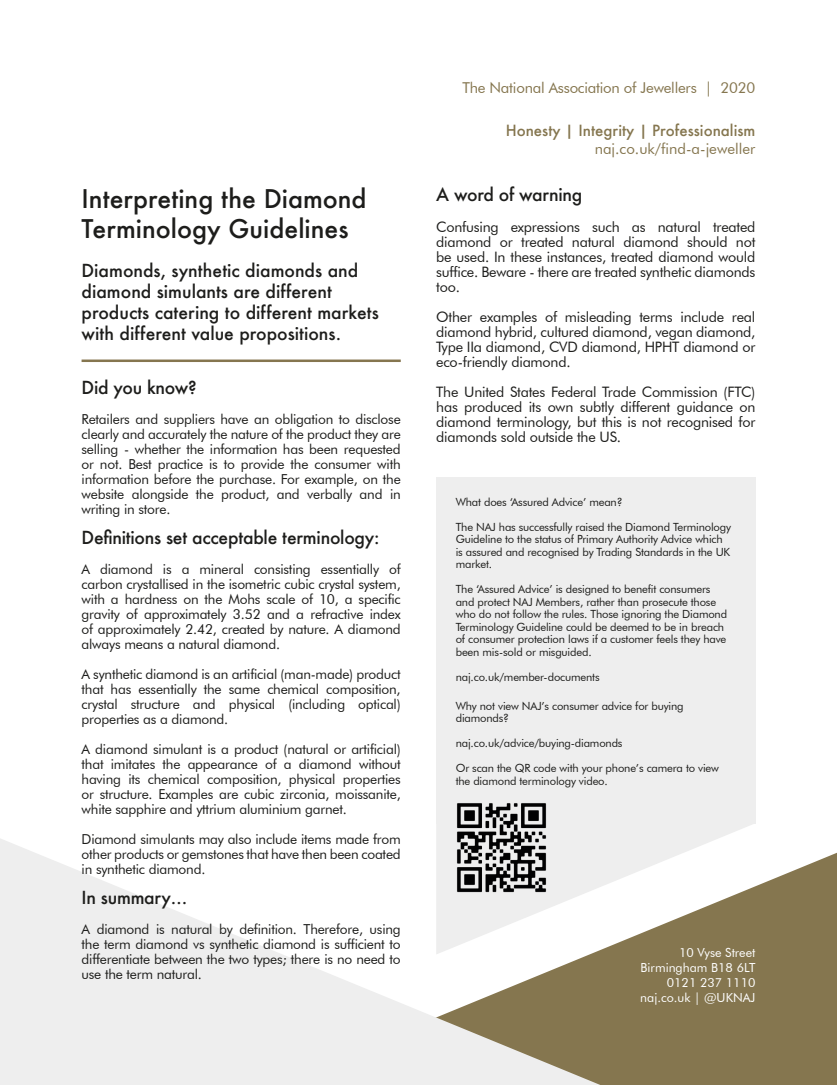
<style>
.page{position:relative;width:837px;height:1085px;background:#fff}
.page>*{position:absolute;margin:0;border:0;box-sizing:border-box;transform-origin:0 0}
.t1{font:500 25px/30px "Futura";color:#1d1d1b}
.t2{font:500 17.5px/21px "Futura";color:#1d1d1b}
.t3{font:15px "Futura BT";letter-spacing:-.015em;color:#85764f}
.t4{font:500 15px "Futura";color:#85764f}
.t5{font:14.38px/15px "Futura BT";letter-spacing:-.015em;color:#1d1d1b;text-align:justify}
.t6{font:13.75px/15px "Futura BT";letter-spacing:-.015em;color:#1d1d1b;text-align:justify}
.t7{font:12.5px "Futura BT";color:#fff}
.t8{font:11.25px/12.5px "Futura BT";letter-spacing:-.015em;color:#1d1d1b}
</style>
<div class="page">
<div style="left:600px;top:853px;width:236px;height:231px;background:#85764f"></div>
<div style="left:436px;top:477px;width:319px;height:346px;background:#eee"></div>
<svg style="left:436px;top:823px;width:319px;height:131px"></svg>
<svg style="left:0;top:838px;width:600px;height:246px;fill:#eee"></svg>
<img style="left:446px;top:803px;width:110px;height:99px">
<hr style="left:81px;top:359px;width:319px;height:3px;background:#85764f">
<p class="t1" style="left:81px;top:183px;width:286px">Interpreting the Diamond<br>Terminology Guidelines</p>
<p class="t2" style="left:81px;top:259px;width:298px">Diamonds, synthetic diamonds and diamond simulants are different products catering to different markets with different value propositions.</p>
<p class="t2" style="left:81px;top:376px;width:117px">Did you know?</p>
<p class="t6" style="left:81px;top:411px;width:320px">Retailers and suppliers have an obligation to disclose clearly and accurately the nature of the product they are selling - whether the information has been requested or not. Best practice is to provide the consumer with information before the purchase. For example, on the website alongside the product, and verbally and in writing in store.</p>
<p class="t2" style="left:81px;top:526px;width:299px">Definitions set acceptable terminology:</p>
<p class="t6" style="left:81px;top:561px;width:320px">A diamond is a mineral consisting essentially of carbon crystallised in the isometric cubic crystal system, with a hardness on the Mohs scale of 10, a specific gravity of approximately 3.52 and a refractive index of approximately 2.42, created by nature. A diamond always means a natural diamond.</p>
<p class="t6" style="left:81px;top:666px;width:320px">A synthetic diamond is an artificial (man-made) product that has essentially the same chemical composition, crystal structure and physical (including optical) properties as a diamond.</p>
<p class="t6" style="left:81px;top:741px;width:320px">A diamond simulant is a product (natural or artificial) that imitates the appearance of a diamond without having its chemical composition, physical properties or structure. Examples are cubic zirconia, moissanite, white sapphire and yttrium aluminium garnet.</p>
<p class="t6" style="left:81px;top:831px;width:320px">Diamond simulants may also include items made from other products or gemstones that have then been coated in synthetic diamond.</p>
<p class="t2" style="left:81px;top:886px;width:107px">In summary…</p>
<p class="t6" style="left:81px;top:921px;width:320px">A diamond is natural by definition. Therefore, using the term diamond vs synthetic diamond is sufficient to differentiate between the two types; there is no need to use the term natural.</p>
<p class="t3" style="left:462px;top:79px;width:294px">The National Association of Jewellers | 2020</p>
<p class="t4" style="left:505px;top:120px;width:251px">Honesty | Integrity | Professionalism</p>
<p class="t3" style="left:594px;top:139px;width:162px">naj.co.uk/find-a-jeweller</p>
<p class="t2" style="left:436px;top:184px;width:147px">A word of warning</p>
<p class="t5" style="left:436px;top:219px;width:320px">Confusing expressions such as natural treated diamond or treated natural diamond should not be used. In these instances, treated diamond would suffice. Beware - there are treated synthetic diamonds too.</p>
<p class="t5" style="left:436px;top:309px;width:320px">Other examples of misleading terms include real diamond hybrid, cultured diamond, vegan diamond, Type IIa diamond, CVD diamond, HPHT diamond or eco-friendly diamond.</p>
<p class="t5" style="left:436px;top:384px;width:320px">The United States Federal Trade Commission (FTC) has produced its own subtly different guidance on diamond terminology, but this is not recognised for diamonds sold outside the US.</p>
<p class="t8" style="left:455px;top:495px;width:168px">What does ‘Assured Advice’ mean?</p>
<p class="t8" style="left:455px;top:520px;width:277px">The NAJ has successfully raised the Diamond Terminology Guideline to the status of Primary Authority Advice which is assured and recognised by Trading Standards in the UK market.</p>
<p class="t8" style="left:455px;top:583px;width:273px">The ‘Assured Advice’ is designed to benefit consumers and protect NAJ Members, rather than prosecute those who do not follow the rules. Those ignoring the Diamond Terminology Guideline could be deemed to be in breach of consumer protection laws if a customer feels they have been mis-sold or misguided.</p>
<p class="t8" style="left:455px;top:670px;width:145px">naj.co.uk/member-documents</p>
<p class="t8" style="left:455px;top:699px;width:229px">Why not view NAJ’s consumer advice for buying diamonds?</p>
<p class="t8" style="left:455px;top:736px;width:168px">naj.co.uk/advice/buying-diamonds</p>
<p class="t8" style="left:455px;top:761px;width:265px">Or scan the QR code with your phone’s camera to view the diamond terminology video.</p>
<p class="t7" style="left:679px;top:944px;width:78px">10 Vyse Street</p>
<p class="t7" style="left:640px;top:959px;width:116px">Birmingham B18 6LT</p>
<p class="t7" style="left:666px;top:974px;width:90px">0121 237 1110</p>
<p class="t7" style="left:640px;top:989px;width:117px">naj.co.uk | @UKNAJ</p>
</div>
